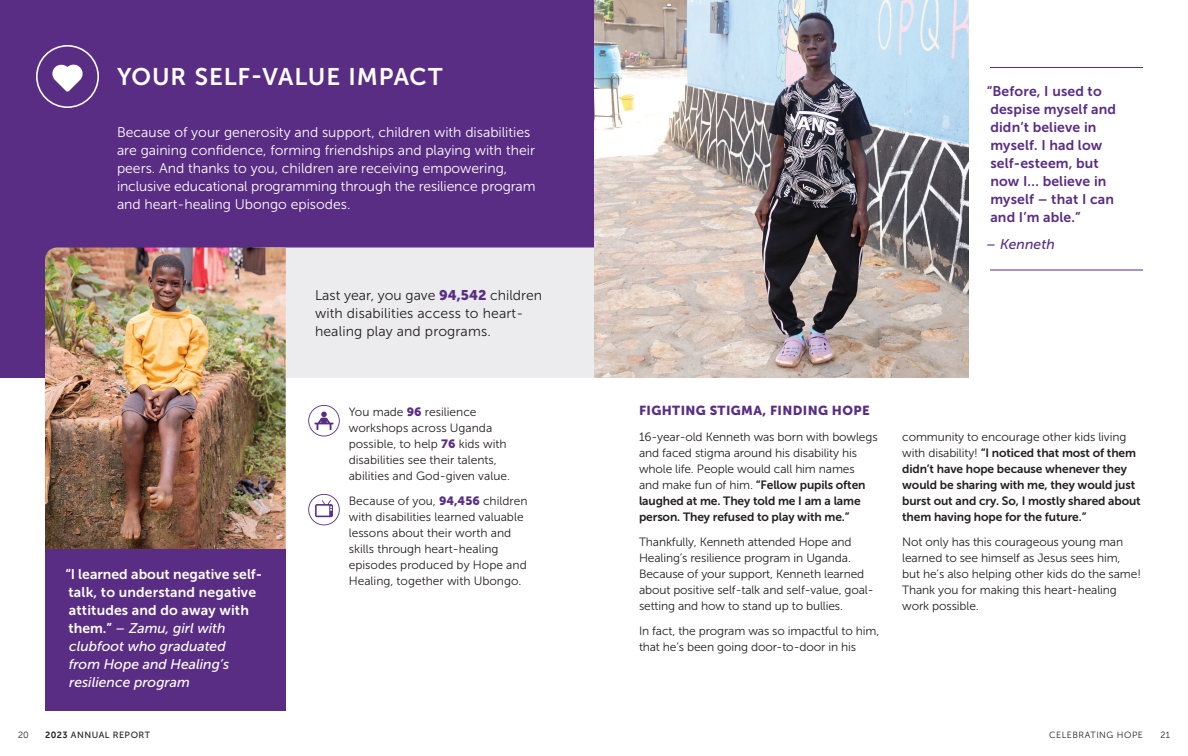
<style>
.page{position:relative;width:1188px;height:756px;background:#fff}
.page>*{position:absolute;margin:0;border:0;box-sizing:border-box;transform-origin:0 0}
.Heading_1{font:24px "Museo Sans 700";letter-spacing:.04em;color:#fff}
.Body{font:14px/18px "Museo Sans 300";color:#fff}
.Text_Paragraph{font:14px/18px "Museo Sans 700";letter-spacing:.01em;color:#fff}
.Text_Paragraph-2{font:14px/18px "Museo Sans 700";letter-spacing:.01em;color:#592d83}
.Body-2{font:14px/18px "Museo Sans 300";letter-spacing:.01em;color:#231f20}
.Text_Paragraph-3{font:italic 14px "Museo Sans 500";letter-spacing:.01em;color:#592d83}
.Text_Paragraph-4{font:13px "Museo Sans 900";letter-spacing:.03em;color:#592d83}
.Text_Paragraph-5{font:12px/16px "Museo Sans 300";letter-spacing:-.01em;color:#231f20}
.Text_Paragraph-6{font:12px/16px "Museo Sans 700";letter-spacing:-.01em;color:#231f20}
.t1{font:9px "Museo Sans 300";letter-spacing:.055em;color:#231f20}
.t2{font:9px "Museo Sans 500";letter-spacing:.06em;color:#231f20}
.s1{font-family:"Museo Sans 500";font-style:italic}
.s2{font-family:"Museo Sans 900";color:#592d83}
.s3{font-family:"Museo Sans 700"}
.s4{font-family:"Museo Sans 300"}
</style>
<div class="page">
<svg style="left:308px;top:405px;width:32px;height:31px"></svg>
<img style="left:594px;top:0;width:374px;height:378px">
<hr style="left:990px;top:67px;width:153px;height:1px;background:#592d83">
<hr style="left:990px;top:270px;width:153px;height:1px;background:#592d83">
<div style="left:0;top:0;width:594px;height:378px;background:#592d83"></div>
<svg style="left:36px;top:45px;width:63px;height:63px"></svg>
<div style="left:286px;top:248px;width:308px;height:130px;background:#ececee"></div>
<img style="left:45px;top:248px;width:241px;height:301px">
<div style="left:45px;top:549px;width:241px;height:162px;background:#592d83"></div>
<svg style="left:308px;top:494px;width:32px;height:31px"></svg>
<p class="Heading_1" style="left:117px;top:64px;width:327px">YOUR SELF-VALUE IMPACT</p>
<p class="Body" style="left:117px;top:123px;width:420px">Because of your generosity and support, children with disabilities are gaining confidence, forming friendships and playing with their peers. And thanks to you, children are receiving empowering, inclusive educational programming through the resilience program and heart-healing Ubongo episodes.</p>
<p class="Text_Paragraph" style="left:65px;top:565px;width:198px">“I learned about negative self&shy;talk, to understand negative attitudes and do away with them.” <span class="s1">– Zamu, girl with clubfoot who graduated<br>from Hope and Healing’s resilience program</span></p>
<p class="Body-2" style="left:315px;top:286px;width:229px">Last year, you gave <span class="s2">94,542</span> children with disabilities access to heart&shy;healing play and programs.</p>
<p class="Text_Paragraph-5" style="left:349px;top:404px;width:163px">You made <span class="s2">96</span> resilience workshops across Uganda possible, to help <span class="s2">76</span> kids with disabilities see their talents, abilities and God-given value.</p>
<p class="Text_Paragraph-5" style="left:349px;top:493px;width:180px">Because of you, <span class="s2">94,456</span> children with disabilities learned valuable lessons about their worth and skills through heart-healing episodes produced by Hope and<br>Healing, together with Ubongo.</p>
<p class="Text_Paragraph-2" style="left:987px;top:82px;width:131px">“Before, I used to despise myself and didn’t believe in myself. I had low self-esteem, but now I… believe in myself – that I can and I’m able.”</p>
<p class="Text_Paragraph-3" style="left:986px;top:237px;width:70px">– Kenneth</p>
<p class="Text_Paragraph-4" style="left:639px;top:403px;width:232px">FIGHTING STIGMA, FINDING HOPE</p>
<p class="Text_Paragraph-5" style="left:639px;top:429px;width:240px">16-year-old Kenneth was born with bowlegs and faced stigma around his disability his whole life. People would call him names and make fun of him. <span class="s3">“Fellow pupils often laughed at me. They told me I am a lame person. They refused to play with me.”</span></p>
<p class="Text_Paragraph-5" style="left:639px;top:534px;width:236px">Thankfully, Kenneth attended Hope and Healing’s resilience program in Uganda.<br>Because of your support, Kenneth learned about positive self-talk and self-value, goal&shy;setting and how to stand up to bullies.</p>
<p class="Text_Paragraph-5" style="left:639px;top:623px;width:242px">In fact, the program was so impactful to him, that he’s been going door-to-door in his</p>
<p class="Text_Paragraph-6" style="left:902px;top:429px;width:240px"><span class="s4">community to encourage other kids living with disability!</span> “I noticed that most of them didn’t have hope because whenever they would be sharing with me, they would just burst out and cry. So, I mostly shared about them having hope for the future.”</p>
<p class="Text_Paragraph-5" style="left:902px;top:534px;width:240px">Not only has this courageous young man learned to see himself as Jesus sees him, but he’s also helping other kids do the same!<br>Thank you for making this heart-healing work possible.</p>
<p class="t1" style="left:18px;top:730px;width:12px">20</p>
<p class="t2" style="left:45px;top:730px;width:107px"><span class="s3">2023</span> ANNUAL REPORT</p>
<p class="t1" style="left:1049px;top:730px;width:95px">CELEBRATING HOPE</p>
<p class="t1" style="left:1161px;top:730px;width:11px">21</p>
</div>
